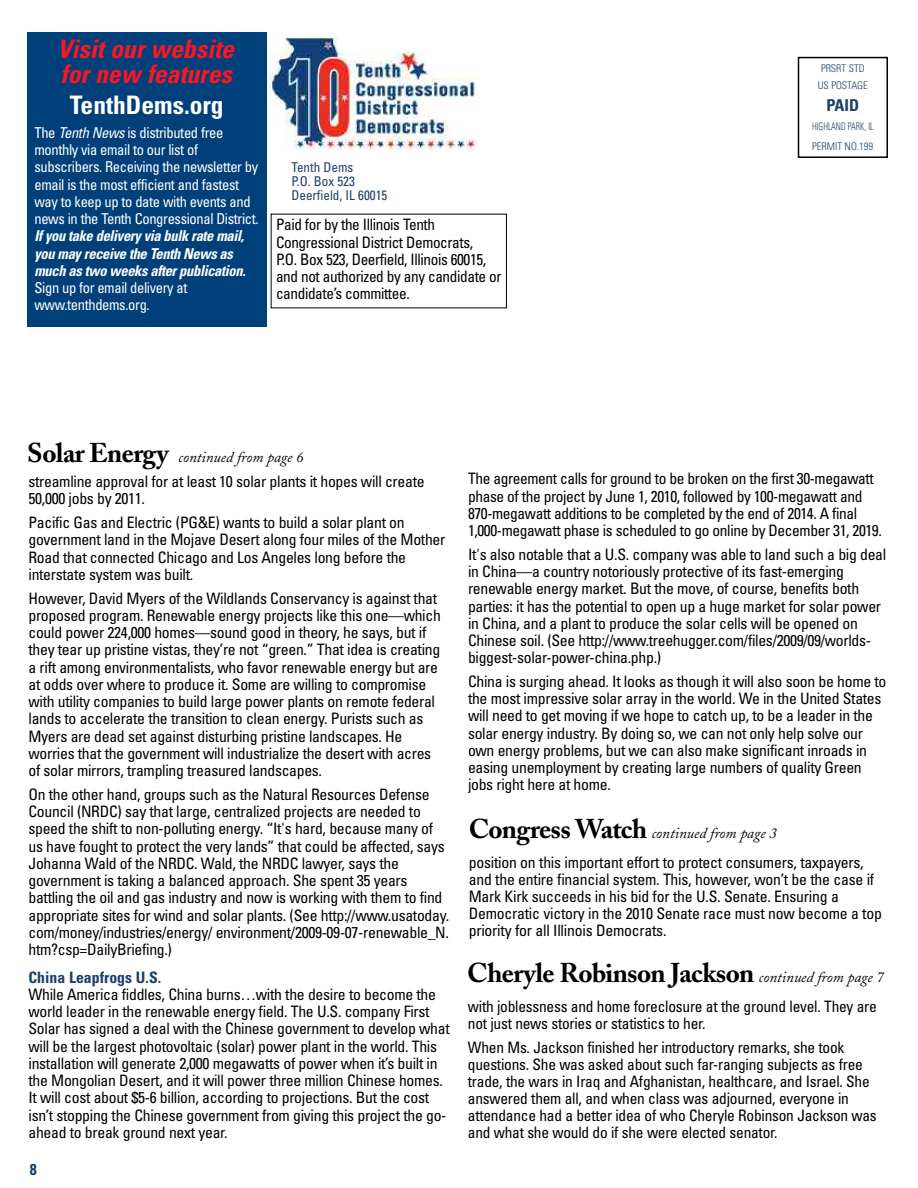
<style>
.page{position:relative;width:918px;height:1188px;background:#fff}
.page>*{position:absolute;margin:0;border:0;box-sizing:border-box;transform-origin:0 0}
.t1{font:700 27px "Adobe Caslon";letter-spacing:-.025em;color:#000}
.t2{font:italic 700 condensed 25.5px/25.5px "Univers";color:#ff1521}
.t3{font:700 condensed 25.5px "Univers";color:#fff}
.t4{font:700 condensed 16.35px "Univers";color:#1c3f68}
.t5{font:condensed 15.75px/17.2px "Univers";letter-spacing:-.02em;color:#000}
.t6{font:700 condensed 15.75px "Univers";color:#1c3f68}
.t7{font:condensed 15px/17.2px "Univers";letter-spacing:-.025em;color:#fff}
.t8{font:italic 700 condensed 15px/17.2px "Univers";letter-spacing:-.025em;color:#fff}
.t9{font:italic 15px "Adobe Caslon";color:#000}
.t10{font:condensed 13.5px/14.2px "Univers";color:#1c3f68}
.t11{font:300 condensed 10.5px/19.5px "Univers";color:#1c3f68;scale:.8 1}
.t12{font:300 condensed 10.5px/17.1px "Univers";color:#1c3f68;text-align:center}
.s1{font-style:italic}
.s2{font-weight:700;font-style:normal;font-size:27px}
.s3{font-weight:400;font-style:italic;font-size:15px}
</style>
<div class="page">
<img style="left:269px;top:36px;width:208px;height:116px">
<div style="left:798px;top:57px;width:90px;height:101px;border:2px solid #000"></div>
<div style="left:27px;top:32px;width:239px;height:294px;background:#00407a"></div>
<h2 class="t2" style="left:58px;top:38px;width:178px">Visit our website for new features</h2>
<h2 class="t3" style="left:70px;top:96px;width:155px">TenthDems.org</h2>
<p class="t7" style="left:34px;top:125px;width:226px">The <span class="s1">Tenth News</span> is distributed free monthly via email to our list of subscribers. Receiving the newsletter by email is the most efficient and fastest way to keep up to date with events and news in the Tenth Congressional District.</p>
<p class="t8" style="left:34px;top:229px;width:213px">If you take delivery via bulk rate mail, you may receive the Tenth News as much as two weeks after publication.</p>
<p class="t7" style="left:34px;top:280px;width:155px">Sign up for email delivery at www.tenthdems.org.</p>
<p class="t10" style="left:292px;top:161px;width:97px">Tenth Dems<br>P.O. Box 523<br>Deerfield, IL 60015</p>
<p class="t5" style="left:276px;top:217px;width:227px">Paid for by the Illinois Tenth Congressional District Democrats,<br>P.O. Box 523, Deerfield, Illinois 60015, and not authorized by any candidate or candidate’s committee.</p>
<p class="t9" style="left:27px;top:452px;width:278px"><span class="s2">Solar Energy</span> continued from page 6</p>
<p class="t12" style="left:818px;top:61px;width:52px">PRSRT STD<br>US POSTAGE</p>
<p class="t4" style="left:826px;top:99px;width:34px">PAID</p>
<p class="t11" style="left:812px;top:118px;width:78px">HIGHLAND PARK, IL<br>PERMIT NO.199</p>
<p class="t5" style="left:28px;top:474px;width:398px">streamline approval for at least 10 solar plants it hopes will create<br>50,000 jobs by 2011.</p>
<p class="t5" style="left:28px;top:515px;width:418px">Pacific Gas and Electric (PG&amp;E) wants to build a solar plant on government land in the Mojave Desert along four miles of the Mother Road that connected Chicago and Los Angeles long before the interstate system was built.</p>
<p class="t5" style="left:28px;top:591px;width:414px">However, David Myers of the Wildlands Conservancy is against that proposed program. Renewable energy projects like this one—which could power 224,000 homes—sound good in theory, he says, but if they tear up pristine vistas, they’re not “green.” That idea is creating a rift among environmentalists, who favor renewable energy but are at odds over where to produce it. Some are willing to compromise with utility companies to build large power plants on remote federal lands to accelerate the transition to clean energy. Purists such as Myers are dead set against disturbing pristine landscapes. He worries that the government will industrialize the desert with acres of solar mirrors, trampling treasured landscapes.</p>
<p class="t5" style="left:28px;top:787px;width:422px">On the other hand, groups such as the Natural Resources Defense Council (NRDC) say that large, centralized projects are needed to speed the shift to non-polluting energy. “It's hard, because many of us have fought to protect the very lands” that could be affected, says Johanna Wald of the NRDC. Wald, the NRDC lawyer, says the government is taking a balanced approach. She spent 35 years battling the oil and gas industry and now is working with them to find appropriate sites for wind and solar plants. (See http://www.usatoday. com/money/industries/energy/ environment/2009-09-07-renewable_N. htm?csp=DailyBriefing.)</p>
<p class="t6" style="left:28px;top:971px;width:134px">China Leapfrogs U.S.</p>
<p class="t5" style="left:28px;top:987px;width:423px">While America fiddles, China burns…with the desire to become the world leader in the renewable energy field. The U.S. company First Solar has signed a deal with the Chinese government to develop what will be the largest photovoltaic (solar) power plant in the world. This installation will generate 2,000 megawatts of power when it’s built in the Mongolian Desert, and it will power three million Chinese homes.<br>It will cost about $5-6 billion, according to projections. But the cost isn’t stopping the Chinese government from giving this project the go&shy;ahead to break ground next year.</p>
<p class="t6" style="left:30px;top:1163px;width:8px">8</p>
<p class="t5" style="left:468px;top:471px;width:415px">The agreement calls for ground to be broken on the first 30-megawatt phase of the project by June 1, 2010, followed by 100-megawatt and 870-megawatt additions to be completed by the end of 2014. A final 1,000-megawatt phase is scheduled to go online by December 31, 2019.</p>
<p class="t5" style="left:468px;top:547px;width:420px">It's also notable that a U.S. company was able to land such a big deal in China—a country notoriously protective of its fast-emerging renewable energy market. But the move, of course, benefits both parties: it has the potential to open up a huge market for solar power in China, and a plant to produce the solar cells will be opened on Chinese soil. (See http://www.treehugger.com/files/2009/09/worlds&shy;biggest-solar-power-china.php.)</p>
<p class="t5" style="left:468px;top:674px;width:420px">China is surging ahead. It looks as though it will also soon be home to the most impressive solar array in the world. We in the United States will need to get moving if we hope to catch up, to be a leader in the solar energy industry. By doing so, we can not only help solve our own energy problems, but we can also make significant inroads in easing unemployment by creating large numbers of quality Green jobs right here at home.</p>
<p class="t9" style="left:469px;top:828px;width:310px"><span class="s2">Congress Watch</span> continued from page 3</p>
<p class="t5" style="left:469px;top:855px;width:415px">position on this important effort to protect consumers, taxpayers, and the entire financial system. This, however, won’t be the case if Mark Kirk succeeds in his bid for the U.S. Senate. Ensuring a Democratic victory in the 2010 Senate race must now become a top priority for all Illinois Democrats.</p>
<h1 class="t1" style="left:467px;top:962px;width:418px">Cheryle Robinson Jackson <span class="s3">continued from page 7</span></h1>
<p class="t5" style="left:468px;top:999px;width:411px">with joblessness and home foreclosure at the ground level. They are not just news stories or statistics to her.</p>
<p class="t5" style="left:468px;top:1040px;width:410px">When Ms. Jackson finished her introductory remarks, she took questions. She was asked about such far-ranging subjects as free trade, the wars in Iraq and Afghanistan, healthcare, and Israel. She answered them all, and when class was adjourned, everyone in attendance had a better idea of who Cheryle Robinson Jackson was and what she would do if she were elected senator.</p>
</div>
